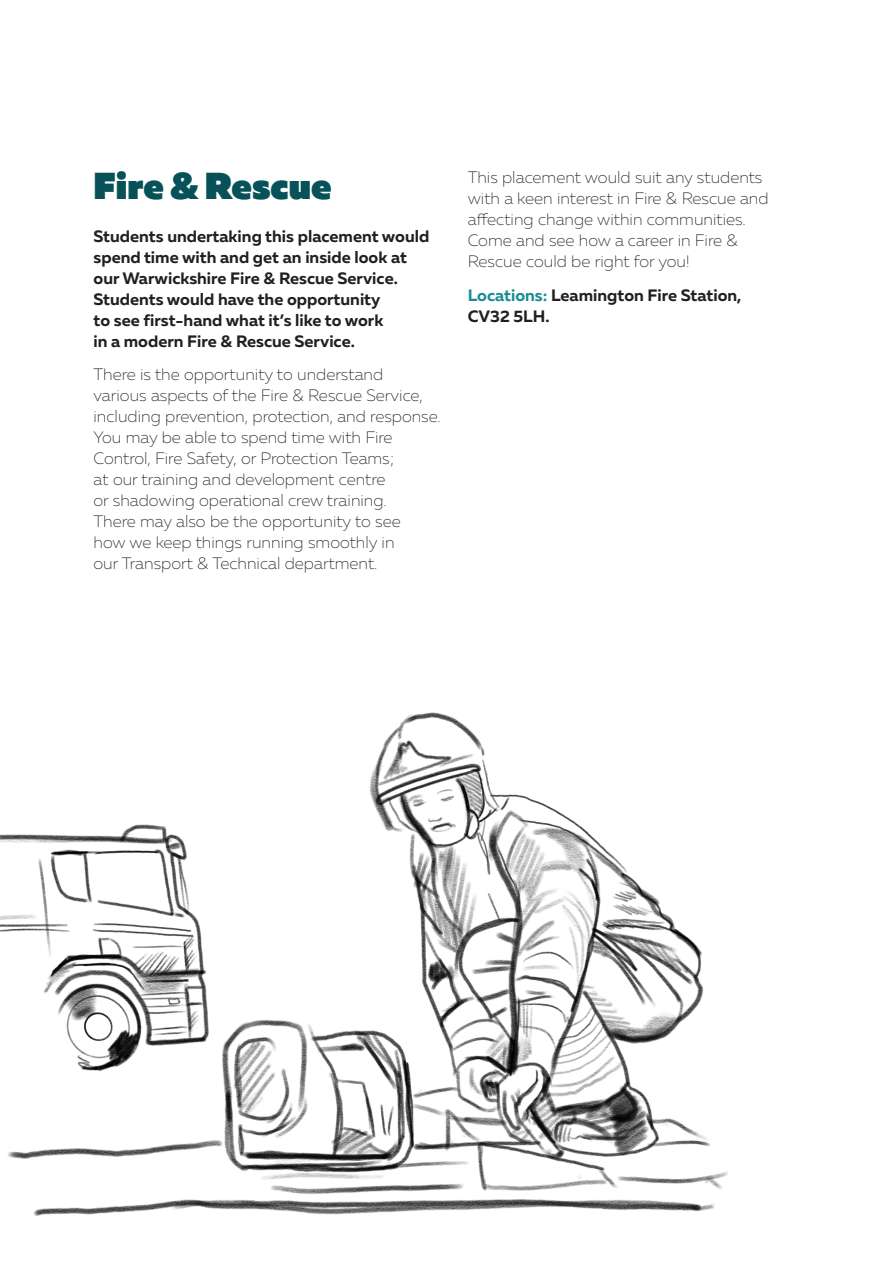
<style>
.page{position:relative;width:893px;height:1263px;background:#fff}
.page>*{position:absolute;margin:0;border:0;box-sizing:border-box;transform-origin:0 0}
.t1{font:800 37.5px "Muller";color:#075158}
.t2{font:200 16.5px/21px "Muller";color:#231f20}
.t3{font:700 16.5px/21px "Muller";color:#231f20}
.s1{color:#1a8c95}
</style>
<div class="page">
<img style="left:0;top:712px;width:728px;height:504px">
<p class="t1" style="left:94px;top:162px;width:240px">Fire &amp; Rescue</p>
<p class="t3" style="left:94px;top:225px;width:337px">Students undertaking this placement would spend time with and get an inside look at our Warwickshire Fire &amp; Rescue Service.<br>Students would have the opportunity<br>to see first-hand what it’s like to work<br>in a modern Fire &amp; Rescue Service.</p>
<p class="t2" style="left:94px;top:364px;width:349px">There is the opportunity to understand<br>various aspects of the Fire &amp; Rescue Service, including prevention, protection, and response.<br>You may be able to spend time with Fire Control, Fire Safety, or Protection Teams;<br>at our training and development centre<br>or shadowing operational crew training.<br>There may also be the opportunity to see<br>how we keep things running smoothly in<br>our Transport &amp; Technical department.</p>
<p class="t2" style="left:468px;top:167px;width:302px">This placement would suit any students with a keen interest in Fire &amp; Rescue and affecting change within communities.<br>Come and see how a career in Fire &amp; Rescue could be right for you!</p>
<p class="t3" style="left:468px;top:284px;width:275px"><span class="s1">Locations:</span> Leamington Fire Station,<br>CV32 5LH.</p>
</div>
